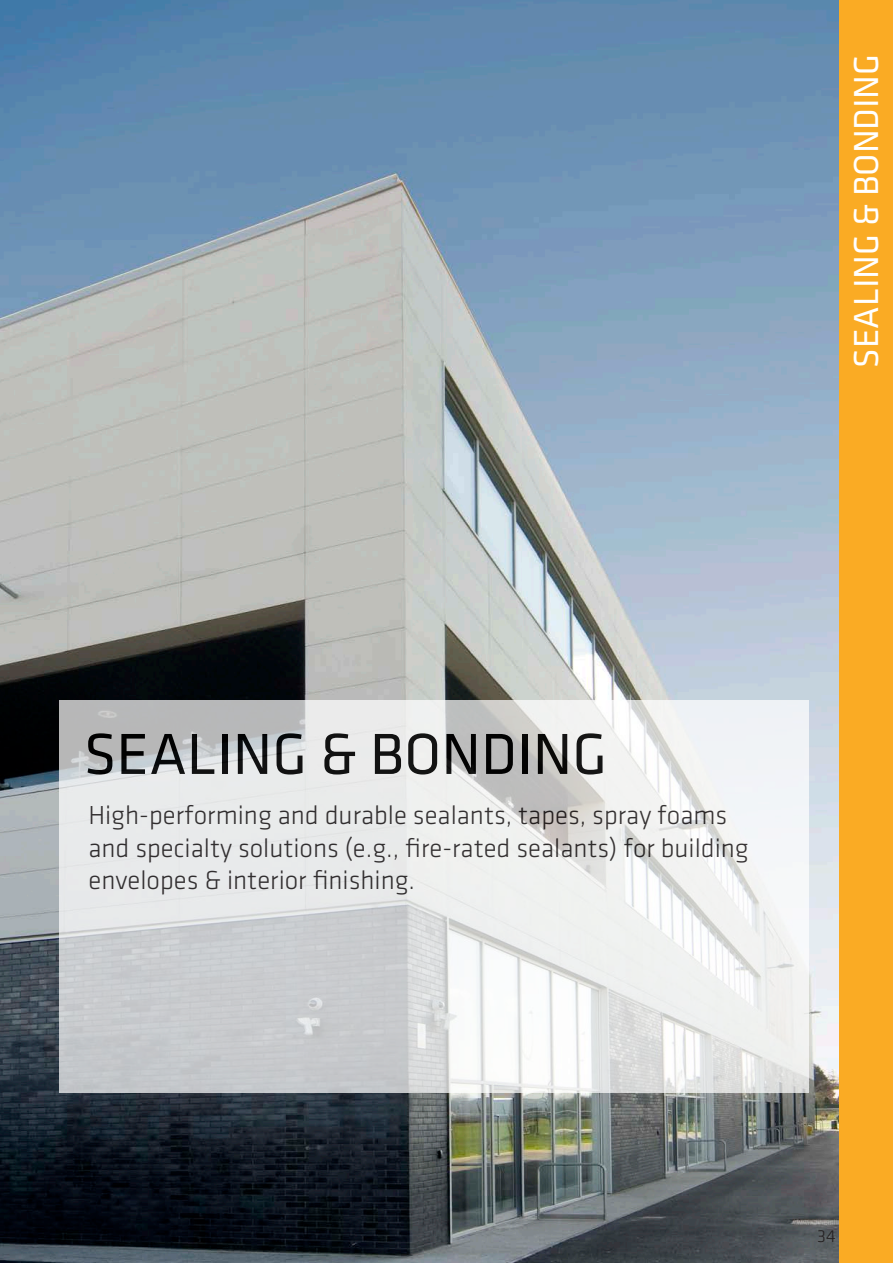
<style>
.page{position:relative;width:893px;height:1263px;background:#fff}
.page>*{position:absolute;margin:0;border:0;box-sizing:border-box;transform-origin:0 0}
.t1{font:60px "Klavika";color:#000}
.t2{font:36px "Klavika";color:#fff}
.t3{font:300 27px/32.4px "Klavika";color:#231f20}
.t4{font:300 18px "Klavika";color:#231f20}
</style>
<div class="page">
<img style="left:0;top:0;width:839px;height:1263px">
<svg style="left:59px;top:700px;width:749px;height:393px"></svg>
<div style="left:839px;top:0;width:54px;height:1263px;background:#faab24"></div>
<p class="t2" style="left:843px;top:368px;width:315px;rotate:-90deg">SEALING &amp; BONDING</p>
<h1 class="t1" style="left:84px;top:715px;width:525px">SEALING &amp; BONDING</h1>
<p class="t3" style="left:88px;top:799px;width:662px">High-performing and durable sealants, tapes, spray foams and specialty solutions (e.g., fire-rated sealants) for building envelopes &amp; interior finishing.</p>
<p class="t4" style="left:817px;top:1226px;width:20px">34</p>
</div>
